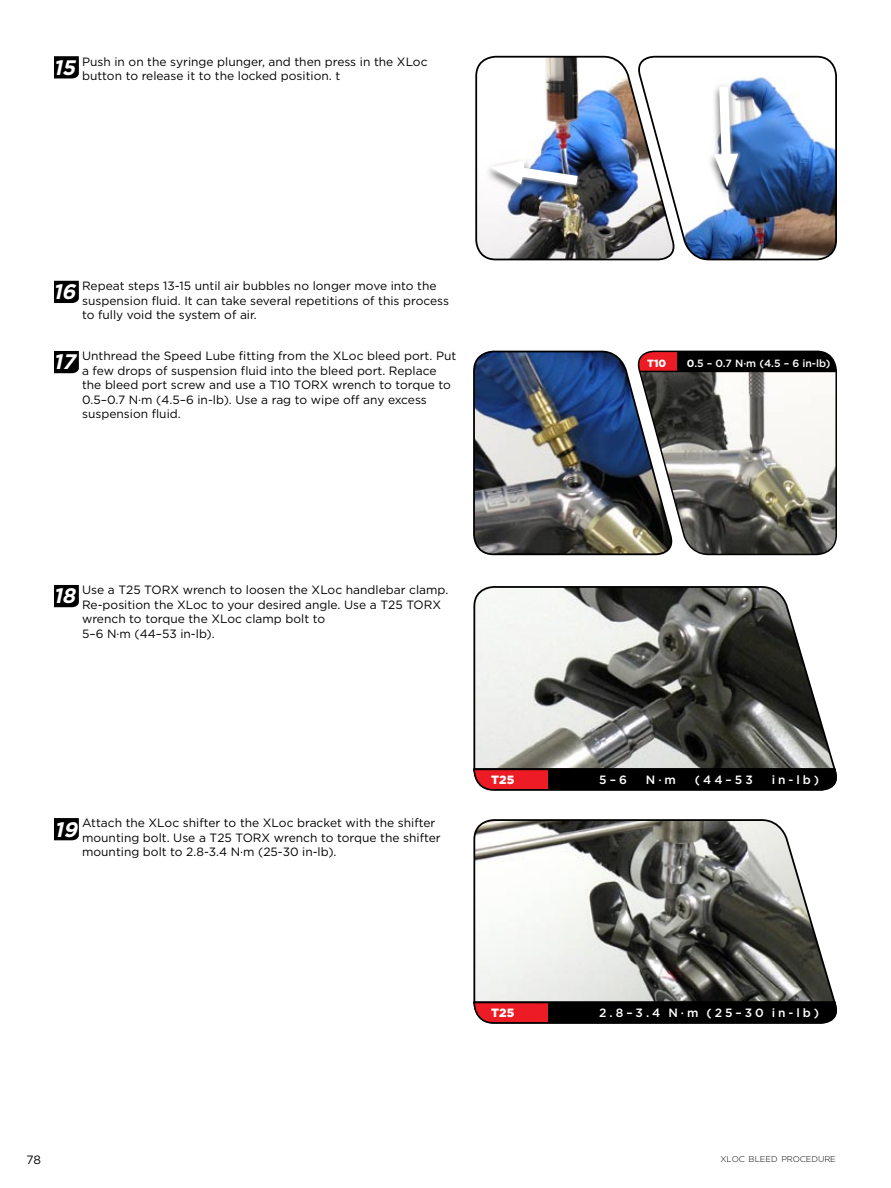
<style>
.page{position:relative;width:891px;height:1188px;background:#fff}
.page>*{position:absolute;margin:0;border:0;box-sizing:border-box;transform-origin:0 0}
.t1{font:12px/14.4px "Gotham";color:#000}
.t2{font:500 12px "Gotham";letter-spacing:.25em;color:#fff}
.t3{font:900 12px "Gotham";color:#fff}
.t4{font:500 10.5px "Gotham";color:#fff}
.t5{font:900 10.5px "Gotham";color:#fff}
.t6{font:300 8.4px "Gotham";color:#000}
.s1{font-weight:700;font-style:italic;font-size:21px;color:#fff}
.s2{font-weight:700}
</style>
<div class="page">
<svg style="left:54px;top:56px;width:25px;height:22px"></svg>
<svg style="left:54px;top:281px;width:25px;height:22px"></svg>
<svg style="left:54px;top:351px;width:25px;height:22px"></svg>
<svg style="left:54px;top:585px;width:25px;height:22px"></svg>
<svg style="left:54px;top:818px;width:25px;height:22px"></svg>
<img style="left:475px;top:55px;width:362px;height:206px">
<img style="left:473px;top:350px;width:364px;height:206px">
<svg style="left:473px;top:586px;width:363px;height:182px"></svg>
<svg style="left:473px;top:768px;width:364px;height:23px;background:#2b0b0c"></svg>
<svg style="left:473px;top:819px;width:362px;height:182px"></svg>
<svg style="left:473px;top:1001px;width:364px;height:23px;background:#2b0b0c"></svg>
<p class="t1" style="left:82px;top:54px;width:347px;text-indent:-29px"><span class="s1">15</span>Push in on the syringe plunger, and then press in the XLoc button to release it to the locked position. t</p>
<p class="t1" style="left:82px;top:278px;width:369px;text-indent:-29px"><span class="s1">16</span>Repeat steps 13-15 until air bubbles no longer move into the suspension fluid. It can take several repetitions of this process to fully void the system of air.</p>
<p class="t1" style="left:82px;top:349px;width:376px;text-indent:-29px"><span class="s1">17</span>Unthread the Speed Lube fitting from the XLoc bleed port. Put a few drops of suspension fluid into the bleed port. Replace the bleed port screw and use a T10 TORX wrench to torque to 0.5–0.7 N ∙m (4.5–6 in-lb). Use a rag to wipe off any excess suspension fluid.</p>
<p class="t5" style="left:647px;top:356px;width:21px">T10</p>
<p class="t4" style="left:687px;top:356px;width:145px"><span class="s2">0</span>.5 – 0.7 N∙m (4.5 – 6 in-lb)</p>
<p class="t1" style="left:82px;top:583px;width:368px;text-indent:-29px"><span class="s1">18</span>Use a T25 TORX wrench to loosen the XLoc handlebar clamp.<br>Re-position the XLoc to your desired angle. Use a T25 TORX wrench to torque the XLoc clamp bolt to<br>5–6 N ∙m (44–53 in-lb).</p>
<p class="t1" style="left:82px;top:816px;width:360px;text-indent:-28px"><span class="s1">19</span>Attach the XLoc shifter to the XLoc bracket with the shifter mounting bolt. Use a T25 TORX wrench to torque the shifter mounting bolt to 2.8-3.4 N ∙m (25-30 in-lb).</p>
<p class="t3" style="left:491px;top:771px;width:24px">T25</p>
<p class="t2" style="left:599px;top:772px;width:29px">5–6</p>
<p class="t2" style="left:646px;top:772px;width:32px">N∙m</p>
<p class="t2" style="left:695px;top:772px;width:59px">(44–53</p>
<p class="t2" style="left:772px;top:772px;width:49px">in-lb)</p>
<p class="t3" style="left:491px;top:1004px;width:24px">T25</p>
<p class="t2" style="left:599px;top:1005px;width:221px">2.8–3.4 N∙m (25–30 in-lb)</p>
<p class="t1" style="left:27px;top:1152px;width:16px">78</p>
<p class="t6" style="left:720px;top:1154px;width:117px">XLOC BLEED PROCEDURE</p>
</div>
